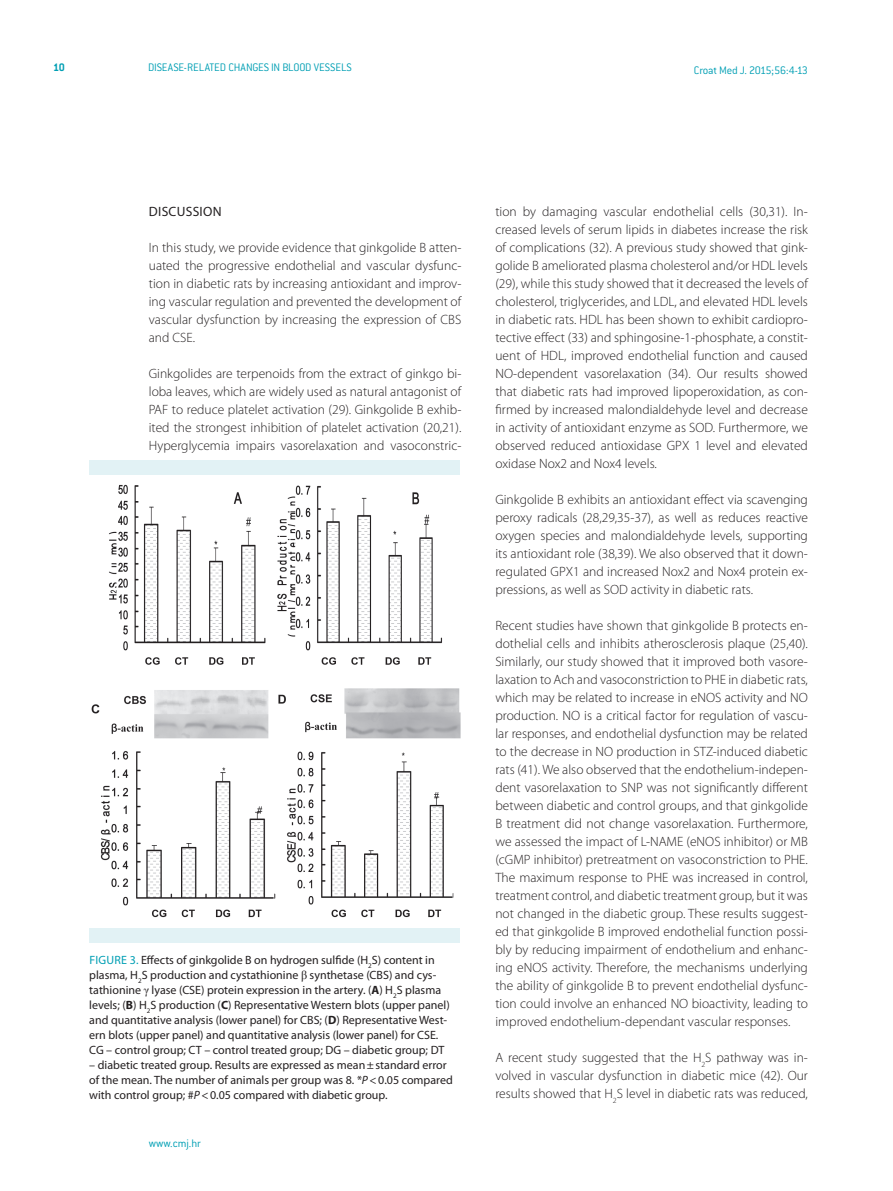
<style>
.page{position:relative;width:893px;height:1191px;background:#fff}
.page>*{position:absolute;margin:0;border:0;box-sizing:border-box;transform-origin:0 0}
.t1{font:300 13.5px/18px "Myriad Pro";color:#231f20;text-align:justify}
.t2{font:13.5px "Myriad Pro";letter-spacing:.02em;color:#231f20}
.t3{font:12px/15px "Myriad Pro";color:#231f20}
.t4{font:300 12px "ITC Conduit LTCE";color:#009fb4}
.t5{font:300 12px "ITC Conduit LTCE";letter-spacing:-.02em;color:#009fb4}
.t6{font:700 12px "ITC Conduit LTCE";color:#009fb4}
.s1{color:#009fb4}
.s2{font-family:"Times New Roman"}
.s3{font-weight:700}
.s4{font-style:italic}
</style>
<div class="page">
<img style="left:91px;top:484px;width:370px;height:434px">
<div style="left:90px;top:460px;width:370px;height:15px;background:#e2f2f5"></div>
<div style="left:90px;top:928px;width:370px;height:15px;background:#e2f2f5"></div>
<p class="t6" style="left:53px;top:60px;width:13px">10</p>
<p class="t4" style="left:148px;top:61px;width:205px">DISEASE-RELATED CHANGES IN BLOOD VESSELS</p>
<p class="t5" style="left:694px;top:63px;width:115px">Croat Med J. 2015;56:4-13</p>
<p class="t2" style="left:149px;top:203px;width:72px">Discussion</p>
<p class="t1" style="left:149px;top:238px;width:314px">In this study, we provide evidence that ginkgolide B atten&shy;uated the progressive endothelial and vascular dysfunc&shy;tion in diabetic rats by increasing antioxidant and improv&shy;ing vascular regulation and prevented the development of vascular dysfunction by increasing the expression of CBS and CSE.</p>
<p class="t1" style="left:149px;top:364px;width:314px">Ginkgolides are terpenoids from the extract of ginkgo bi&shy;loba leaves, which are widely used as natural antagonist of PAF to reduce platelet activation (29). Ginkgolide B exhib&shy;ited the strongest inhibition of platelet activation (20,21).<br>Hyperglycemia impairs vasorelaxation and vasoconstric-</p>
<p class="t3" style="left:89px;top:952px;width:362px"><span class="s1">Figure 3.</span> Effects of ginkgolide B on hydrogen sulfide (H<sub>2</sub>S) content in plasma, H<sub>2</sub>S production and cystathionine <span class="s2">β</span> synthetase (CBS) and cys&shy;tathionine <span class="s2">γ</span> lyase (CSE) protein expression in the artery. (<span class="s3">A</span>) H<sub>2</sub>S plasma levels; (<span class="s3">B</span>) H<sub>2</sub>S production (<span class="s3">C</span>) Representative Western blots (upper panel) and quantitative analysis (lower panel) for CBS; (<span class="s3">D</span>) Representative West&shy;ern blots (upper panel) and quantitative analysis (lower panel) for CSE.<br>CG – control group; CT – control treated group; DG – diabetic group; DT</p>
<p class="t3" style="left:89px;top:1057px;width:365px">– diabetic treated group. Results are expressed as mean±standard error of the mean. The number of animals per group was 8. *<span class="s4">P</span>&lt;0.05 compared with control group; #<span class="s4">P</span>&lt;0.05 compared with diabetic group.</p>
<p class="t4" style="left:149px;top:1136px;width:54px">www.cmj.hr</p>
<p class="t1" style="left:495px;top:202px;width:314px">tion by damaging vascular endothelial cells (30,31). In&shy;creased levels of serum lipids in diabetes increase the risk of complications (32). A previous study showed that gink&shy;golide B ameliorated plasma cholesterol and/or HDL levels (29), while this study showed that it decreased the levels of cholesterol, triglycerides, and LDL, and elevated HDL levels in diabetic rats. HDL has been shown to exhibit cardiopro&shy;tective effect (33) and sphingosine-1-phosphate, a constit&shy;uent of HDL, improved endothelial function and caused NO-dependent vasorelaxation (34). Our results showed that diabetic rats had improved lipoperoxidation, as con&shy;firmed by increased malondialdehyde level and decrease in activity of antioxidant enzyme as SOD. Furthermore, we observed reduced antioxidase GPX 1 level and elevated oxidase Nox2 and Nox4 levels.</p>
<p class="t1" style="left:495px;top:490px;width:314px">Ginkgolide B exhibits an antioxidant effect via scavenging peroxy radicals (28,29,35-37), as well as reduces reactive oxygen species and malondialdehyde levels, supporting its antioxidant role (38,39). We also observed that it down&shy;regulated GPX1 and increased Nox2 and Nox4 protein ex&shy;pressions, as well as SOD activity in diabetic rats.</p>
<p class="t1" style="left:495px;top:616px;width:314px">Recent studies have shown that ginkgolide B protects en&shy;dothelial cells and inhibits atherosclerosis plaque (25,40).<br>Similarly, our study showed that it improved both vasore&shy;laxation to Ach and vasoconstriction to PHE in diabetic rats, which may be related to increase in eNOS activity and NO production. NO is a critical factor for regulation of vascu&shy;lar responses, and endothelial dysfunction may be related to the decrease in NO production in STZ-induced diabetic rats (41). We also observed that the endothelium-indepen&shy;dent vasorelaxation to SNP was not significantly different between diabetic and control groups, and that ginkgolide B treatment did not change vasorelaxation. Furthermore, we assessed the impact of L-NAME (eNOS inhibitor) or MB (cGMP inhibitor) pretreatment on vasoconstriction to PHE.<br>The maximum response to PHE was increased in control, treatment control, and diabetic treatment group, but it was not changed in the diabetic group. These results suggest&shy;ed that ginkgolide B improved endothelial function possi&shy;bly by reducing impairment of endothelium and enhanc&shy;ing eNOS activity. Therefore, the mechanisms underlying the ability of ginkgolide B to prevent endothelial dysfunc&shy;tion could involve an enhanced NO bioactivity, leading to improved endothelium-dependant vascular responses.</p>
<p class="t1" style="left:495px;top:1048px;width:314px">A recent study suggested that the H<sub>2</sub>S pathway was in&shy;volved in vascular dysfunction in diabetic mice (42). Our results showed that H<sub>2</sub>S level in diabetic rats was reduced,</p>
</div>
